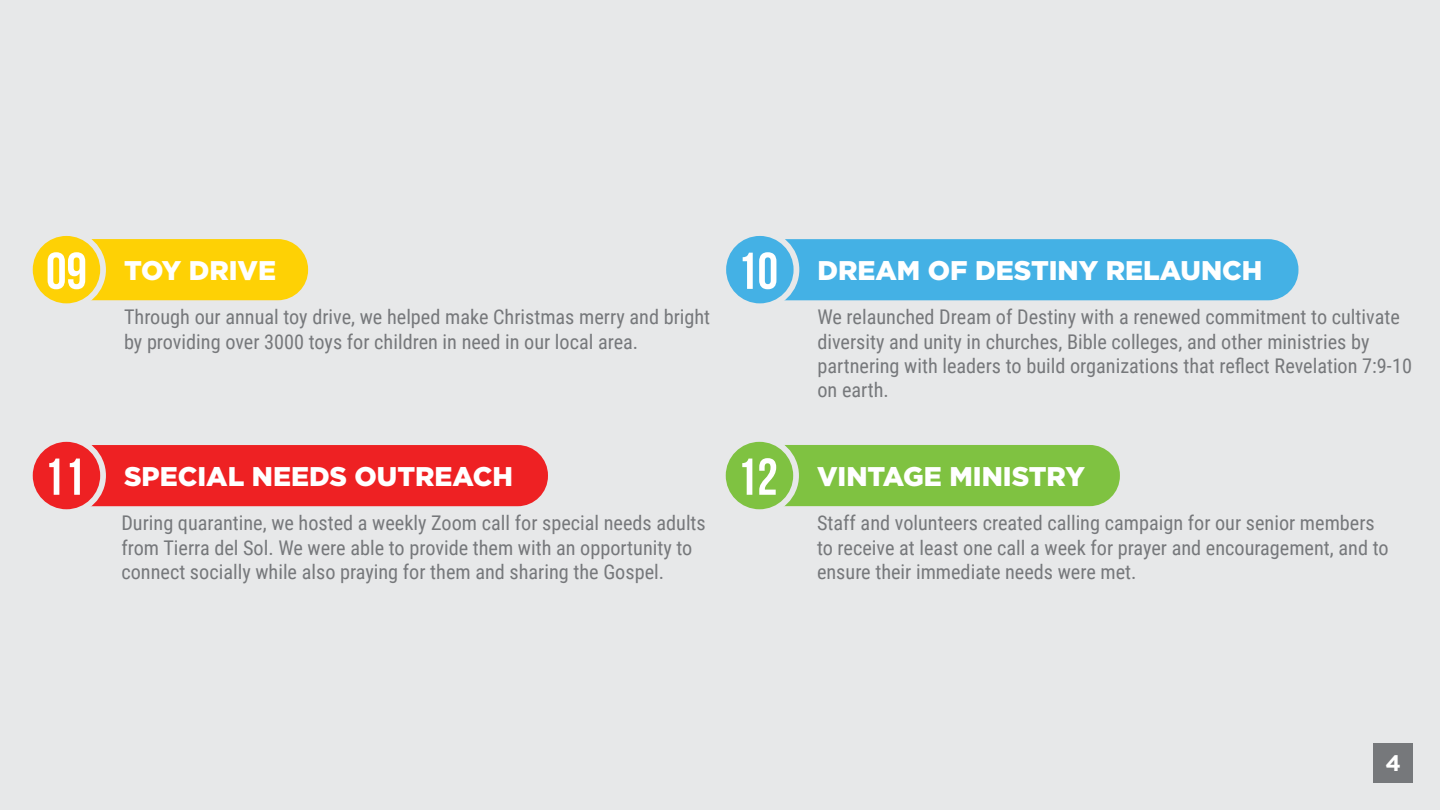
<style>
.page{position:relative;width:1440px;height:810px;background:#fff}
.page>*{position:absolute;margin:0;border:0;box-sizing:border-box;transform-origin:0 0}
.t1{font:700 51.75px "Bebas Neue";color:#fff}
.t2{font:900 27px "Gotham";color:#fff}
.t3{font:700 22.5px "Gotham";color:#fff}
.t4{font:20.25px/24.3px "Roboto Condensed";color:#76787b}
</style>
<div class="page">
<div style="left:1px;top:1px;width:1439px;height:809px;background:#e7e8e9"></div>
<div style="left:1373px;top:743px;width:40px;height:40px;background:#76787b"></div>
<div style="left:92px;top:239px;width:216px;height:61px;background:#fed105"></div>
<div style="left:27px;top:230px;width:79px;height:79px;background:#e7e8e9;border-radius:50%"></div>
<div style="left:33px;top:236px;width:67px;height:67px;background:#fed105;border-radius:50%"></div>
<div style="left:785px;top:445px;width:335px;height:61px;background:#7fc241"></div>
<div style="left:720px;top:436px;width:79px;height:79px;background:#e7e8e9;border-radius:50%"></div>
<div style="left:726px;top:442px;width:67px;height:67px;background:#7fc241;border-radius:50%"></div>
<div style="left:785px;top:239px;width:513px;height:61px;background:#44b1e5"></div>
<div style="left:720px;top:230px;width:79px;height:79px;background:#e7e8e9;border-radius:50%"></div>
<div style="left:726px;top:236px;width:68px;height:67px;background:#44b1e5;border-radius:50%"></div>
<div style="left:92px;top:445px;width:456px;height:61px;background:#ee2123"></div>
<div style="left:27px;top:436px;width:79px;height:79px;background:#e7e8e9;border-radius:50%"></div>
<div style="left:33px;top:442px;width:67px;height:67px;background:#ee2123;border-radius:50%"></div>
<p class="t1" style="left:46px;top:243px;width:42px">09</p>
<p class="t2" style="left:124px;top:252px;width:154px">TOY DRIVE</p>
<p class="t4" style="left:124px;top:304px;width:588px">Through our annual toy drive, we helped make Christmas merry and bright by providing over 3000 toys for children in need in our local area.</p>
<p class="t1" style="left:737px;top:243px;width:42px">10</p>
<p class="t1" style="left:44px;top:449px;width:42px">11</p>
<p class="t2" style="left:124px;top:458px;width:391px">SPECIAL NEEDS OUTREACH</p>
<p class="t4" style="left:121px;top:510px;width:586px">During quarantine, we hosted a weekly Zoom call for special needs adults from Tierra del Sol. We were able to provide them with an opportunity to connect socially while also praying for them and sharing the Gospel.</p>
<p class="t1" style="left:737px;top:449px;width:42px">12</p>
<p class="t2" style="left:817px;top:252px;width:447px">DREAM OF DESTINY RELAUNCH</p>
<p class="t4" style="left:817px;top:304px;width:596px">We relaunched Dream of Destiny with a renewed commitment to cultivate diversity and unity in churches, Bible colleges, and other ministries by partnering with leaders to build organizations that reflect Revelation 7:9-10 on earth.</p>
<p class="t2" style="left:817px;top:458px;width:269px">VINTAGE MINISTRY</p>
<p class="t4" style="left:817px;top:510px;width:573px">Staff and volunteers created calling campaign for our senior members to receive at least one call a week for prayer and encouragement, and to ensure their immediate needs were met.</p>
<p class="t3" style="left:1385px;top:748px;width:17px">4</p>
</div>
